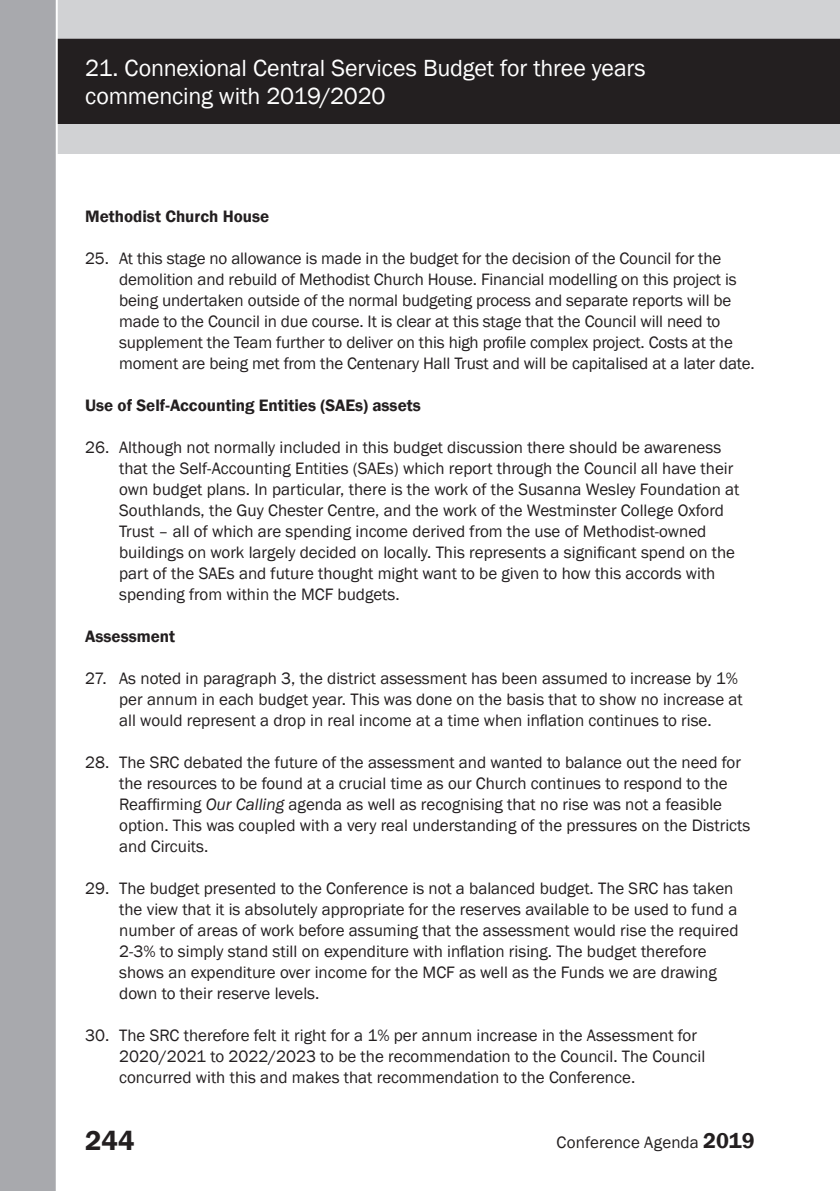
<style>
.page{position:relative;width:840px;height:1191px;background:#fff}
.page>*{position:absolute;margin:0;border:0;box-sizing:border-box;transform-origin:0 0}
.t1{font:600 28px "Franklin Gothic";color:#231f20}
.t2{font:24px/28px "Franklin Gothic";letter-spacing:-.01em;color:#fff}
.t3{font:17px/21px "Franklin Gothic";color:#231f20}
.t4{font:600 17px "Franklin Gothic";color:#231f20}
.s1{font-style:italic}
.s2{font-weight:600;font-size:22px}
</style>
<div class="page">
<div style="left:0;top:0;width:839px;height:154px;background:#d1d2d4"></div>
<div style="left:58px;top:39px;width:781px;height:85px;background:#231f20"></div>
<div style="left:0;top:0;width:58px;height:1191px;background:#a8a9ad"></div>
<h2 class="t2" style="left:85px;top:55px;width:562px">21. Connexional Central Services Budget for three years commencing with 2019/2020</h2>
<p class="t4" style="left:85px;top:206px;width:185px">Methodist Church House</p>
<p class="t3" style="left:119px;top:248px;width:636px;text-indent:-34px">25. At this stage no allowance is made in the budget for the decision of the Council for the demolition and rebuild of Methodist Church House. Financial modelling on this project is being undertaken outside of the normal budgeting process and separate reports will be made to the Council in due course. It is clear at this stage that the Council will need to supplement the Team further to deliver on this high profile complex project. Costs at the moment are being met from the Centenary Hall Trust and will be capitalised at a later date.</p>
<p class="t4" style="left:85px;top:395px;width:337px">Use of Self-Accounting Entities (SAEs) assets</p>
<p class="t3" style="left:119px;top:437px;width:621px;text-indent:-34px">26. Although not normally included in this budget discussion there should be awareness that the Self-Accounting Entities (SAEs) which report through the Council all have their own budget plans. In particular, there is the work of the Susanna Wesley Foundation at Southlands, the Guy Chester Centre, and the work of the Westminster College Oxford Trust – all of which are spending income derived from the use of Methodist-owned buildings on work largely decided on locally. This represents a significant spend on the part of the SAEs and future thought might want to be given to how this accords with spending from within the MCF budgets.</p>
<p class="t4" style="left:85px;top:626px;width:92px">Assessment</p>
<p class="t3" style="left:119px;top:668px;width:624px;text-indent:-34px">27. As noted in paragraph 3, the district assessment has been assumed to increase by 1% per annum in each budget year. This was done on the basis that to show no increase at all would represent a drop in real income at a time when inflation continues to rise.</p>
<p class="t3" style="left:119px;top:752px;width:632px;text-indent:-34px">28. The SRC debated the future of the assessment and wanted to balance out the need for the resources to be found at a crucial time as our Church continues to respond to the Reaffirming <span class="s1">Our Calling</span> agenda as well as recognising that no rise was not a feasible option. This was coupled with a very real understanding of the pressures on the Districts and Circuits.</p>
<p class="t3" style="left:119px;top:878px;width:620px;text-indent:-34px">29. The budget presented to the Conference is not a balanced budget. The SRC has taken the view that it is absolutely appropriate for the reserves available to be used to fund a number of areas of work before assuming that the assessment would rise the required 2-3% to simply stand still on expenditure with inflation rising. The budget therefore shows an expenditure over income for the MCF as well as the Funds we are drawing down to their reserve levels.</p>
<p class="t3" style="left:119px;top:1025px;width:587px;text-indent:-34px">30. The SRC therefore felt it right for a 1% per annum increase in the Assessment for<br>2020/2021 to 2022/2023 to be the recommendation to the Council. The Council concurred with this and makes that recommendation to the Conference.</p>
<h1 class="t1" style="left:85px;top:1123px;width:51px">244</h1>
<p class="t3" style="left:556px;top:1131px;width:200px">Conference Agenda <span class="s2">2019</span></p>
</div>
